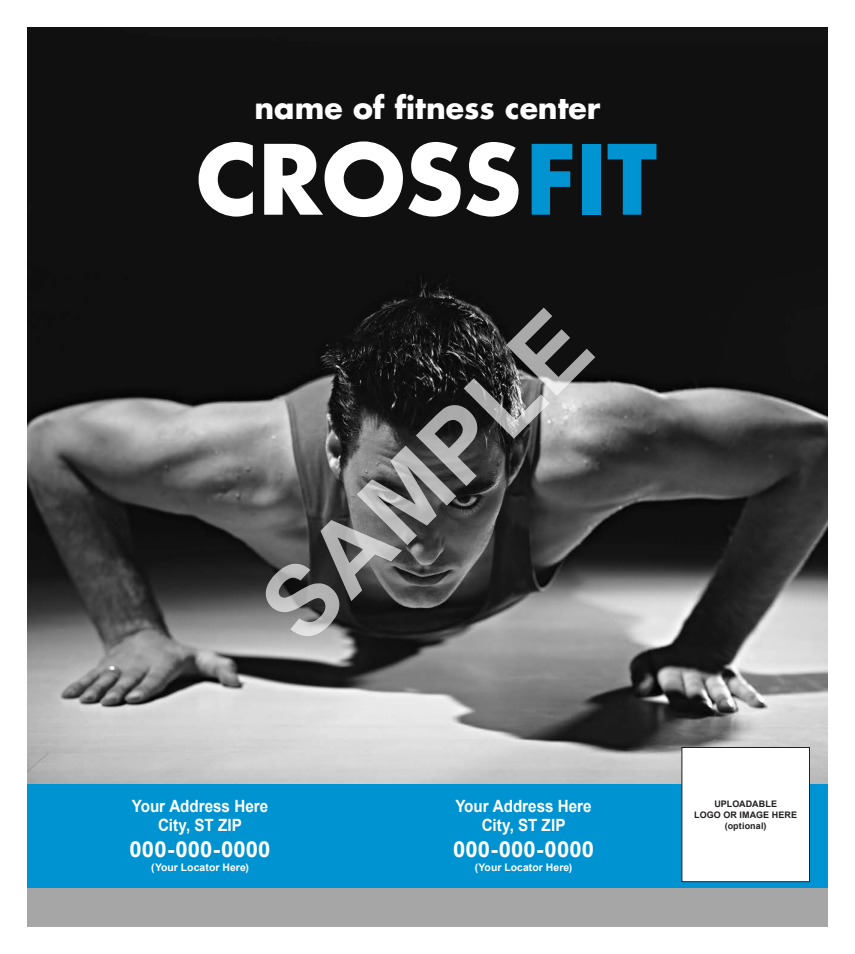
<style>
.page{position:relative;width:855px;height:954px;background:#fff}
.page>*{position:absolute;margin:0;border:0;box-sizing:border-box;transform-origin:0 0}
.t1{font:700 100px "Arial";color:rgb(255 255 255/.65)}
.t2{font:700 94px "Futura Std";color:#fff}
.t3{font:700 30px "Futura Std";color:#fff}
.t4{font:700 22.1px "Arial";letter-spacing:.005em;color:#fff}
.t5{font:700 16.9px/19.7px "Arial";color:#fff;text-align:center;scale:.9 1}
.t6{font:700 10.4px "Arial";letter-spacing:.005em;color:#fff}
.t7{font:700 9px/10.8px "Arial";letter-spacing:.01em;color:#231f20;text-align:center}
.s1{color:#0093d1}
</style>
<div class="page">
<img style="left:27px;top:27px;width:801px;height:900px">
<div style="left:27px;top:784px;width:801px;height:103px;background:#0093d1"></div>
<div style="left:682px;top:748px;width:128px;height:134px;background:#fff"></div>
<div style="left:681px;top:747px;width:129px;height:135px;border:1px solid #231f20"></div>
<h3 class="t3" style="left:254px;top:88px;width:348px">name of fitness center</h3>
<h2 class="t2" style="left:196px;top:117px;width:462px">CROSS<span class="s1">FIT</span></h2>
<h1 class="t1" style="left:233px;top:577px;width:418px;rotate:-45deg">SAMPLE</h1>
<p class="t5" style="left:132px;top:796px;width:153px">Your Address Here<br>City, ST ZIP</p>
<h3 class="t4" style="left:130px;top:835px;width:143px">000-000-0000</h3>
<p class="t6" style="left:151px;top:861px;width:99px">(Your Locator Here)</p>
<p class="t5" style="left:455px;top:796px;width:153px">Your Address Here<br>City, ST ZIP</p>
<h3 class="t4" style="left:453px;top:835px;width:143px">000-000-0000</h3>
<p class="t6" style="left:475px;top:861px;width:99px">(Your Locator Here)</p>
<p class="t7" style="left:694px;top:799px;width:104px">UPLOADABLE<br>LOGO OR IMAGE HERE (optional)</p>
</div>
